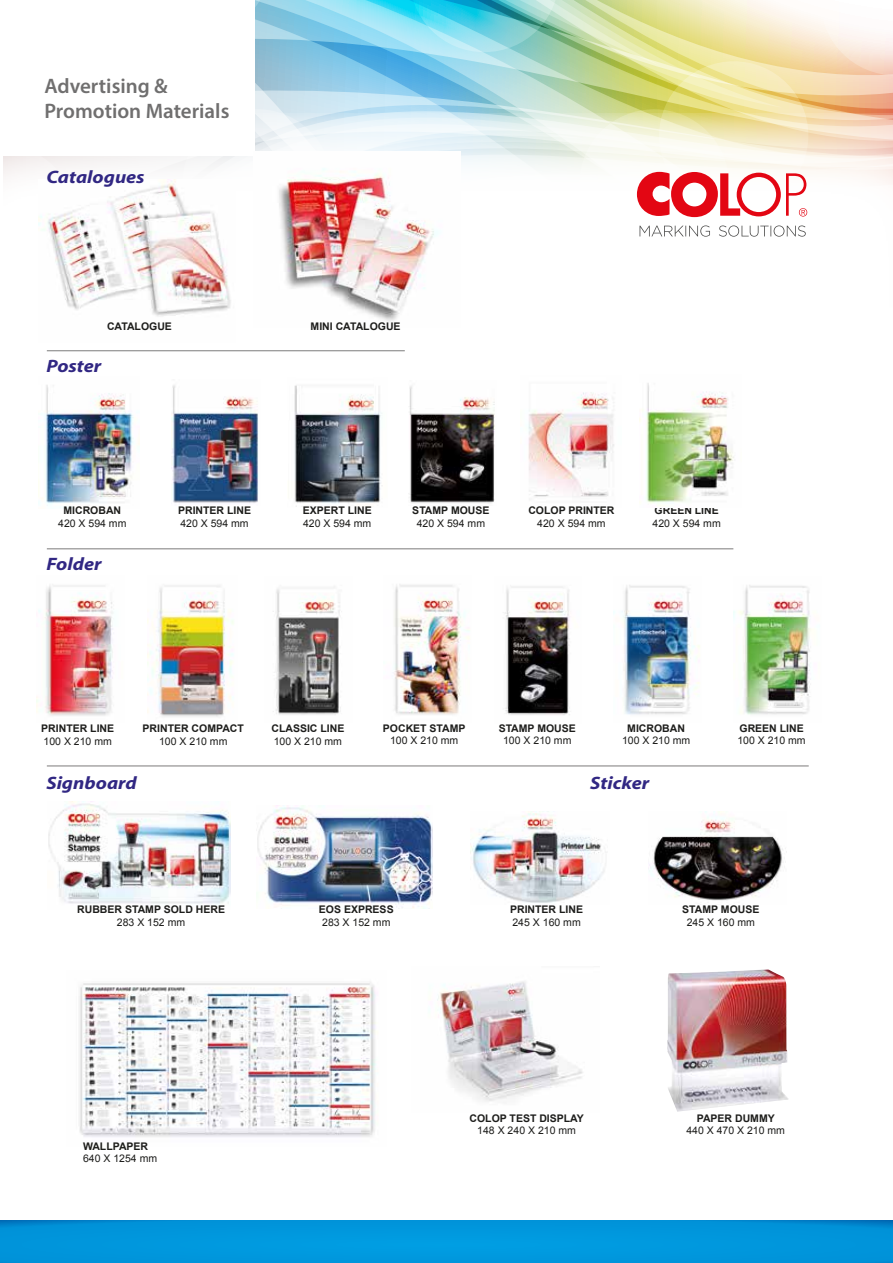
<style>
.page{position:relative;width:893px;height:1263px;background:#fff}
.page>*{position:absolute;margin:0;border:0;box-sizing:border-box;transform-origin:0 0}
.t1{font:600 21px/25.2px "Myriad Pro";color:#706f6f}
.t2{font:italic 700 18px "Myriad";color:#312783;scale:1.12 1}
.t3{font:700 10.5px "Arial";color:#1d1d1b}
.t4{font:10.5px "Arial";color:#1d1d1b}
</style>
<div class="page">
<img style="left:437px;top:981px;width:146px;height:121px">
<img style="left:470px;top:813px;width:137px;height:90px">
<img style="left:273px;top:586px;width:68px;height:129px">
<img style="left:505px;top:586px;width:65px;height:129px">
<img style="left:649px;top:811px;width:134px;height:90px">
<img style="left:257px;top:805px;width:175px;height:103px">
<img style="left:255px;top:0;width:638px;height:113px">
<svg style="left:3px;top:113px;width:890px;height:309px"></svg>
<div style="left:1px;top:0;width:253px;height:155px;background:#fff"></div>
<div style="left:0;top:1220px;width:893px;height:43px;background:#0096dc"></div>
<svg style="left:637px;top:172px;width:170px;height:45px"></svg>
<svg style="left:640px;top:225px;width:166px;height:12px"></svg>
<hr style="left:47px;top:350px;width:358px;height:1px;background:#7c7b7b">
<hr style="left:47px;top:549px;width:686px;height:1px;background:#7c7b7b">
<hr style="left:47px;top:766px;width:762px;height:1px;background:#7c7b7b">
<img style="left:79px;top:982px;width:297px;height:155px">
<img style="left:148px;top:585px;width:86px;height:132px">
<img style="left:288px;top:377px;width:99px;height:130px">
<img style="left:408px;top:381px;width:88px;height:123px">
<img style="left:171px;top:380px;width:89px;height:123px">
<img style="left:36px;top:585px;width:78px;height:131px">
<img style="left:394px;top:584px;width:76px;height:131px">
<img style="left:734px;top:585px;width:78px;height:130px">
<img style="left:614px;top:585px;width:86px;height:130px">
<img style="left:39px;top:376px;width:101px;height:130px">
<img style="left:640px;top:375px;width:101px;height:131px">
<img style="left:38px;top:180px;width:198px;height:163px">
<img style="left:254px;top:151px;width:207px;height:176px">
<img style="left:521px;top:375px;width:101px;height:122px">
<img style="left:48px;top:802px;width:183px;height:102px">
<img style="left:667px;top:969px;width:121px;height:143px">
<h1 class="t1" style="left:44px;top:72px;width:186px">Advertising &amp;<br>Promotion Materials</h1>
<h2 class="t2" style="left:46px;top:168px;width:89px">Catalogues</h2>
<p class="t3" style="left:107px;top:319px;width:66px">CATALOGUE</p>
<p class="t3" style="left:311px;top:319px;width:92px">MINI CATALOGUE</p>
<h2 class="t2" style="left:46px;top:356px;width:51px">Poster</h2>
<p class="t3" style="left:63px;top:504px;width:59px">MICROBAN</p>
<p class="t4" style="left:58px;top:516px;width:70px">420 X 594 mm</p>
<h2 class="t2" style="left:46px;top:555px;width:51px">Folder</h2>
<p class="t3" style="left:178px;top:504px;width:74px">PRINTER LINE</p>
<p class="t4" style="left:180px;top:516px;width:70px">420 X 594 mm</p>
<p class="t3" style="left:303px;top:504px;width:70px">EXPERT LINE</p>
<p class="t4" style="left:303px;top:516px;width:70px">420 X 594 mm</p>
<p class="t3" style="left:412px;top:504px;width:79px">STAMP MOUSE</p>
<p class="t4" style="left:417px;top:516px;width:70px">420 X 594 mm</p>
<p class="t3" style="left:528px;top:504px;width:88px">COLOP PRINTER</p>
<p class="t4" style="left:537px;top:516px;width:70px">420 X 594 mm</p>
<p class="t3" style="left:655px;top:504px;width:66px">GREEN LINE</p>
<p class="t4" style="left:652px;top:516px;width:70px">420 X 594 mm</p>
<p class="t3" style="left:41px;top:722px;width:74px">PRINTER LINE</p>
<p class="t4" style="left:44px;top:734px;width:70px">100 X 210 mm</p>
<p class="t3" style="left:143px;top:722px;width:103px">PRINTER COMPACT</p>
<p class="t4" style="left:159px;top:734px;width:70px">100 X 210 mm</p>
<p class="t3" style="left:271px;top:722px;width:74px">CLASSIC LINE</p>
<p class="t4" style="left:274px;top:734px;width:70px">100 X 210 mm</p>
<p class="t3" style="left:383px;top:721px;width:84px">POCKET STAMP</p>
<p class="t4" style="left:390px;top:734px;width:70px">100 X 210 mm</p>
<p class="t3" style="left:499px;top:721px;width:79px">STAMP MOUSE</p>
<p class="t4" style="left:503px;top:734px;width:70px">100 X 210 mm</p>
<p class="t3" style="left:627px;top:721px;width:59px">MICROBAN</p>
<p class="t4" style="left:622px;top:734px;width:70px">100 X 210 mm</p>
<p class="t3" style="left:739px;top:721px;width:66px">GREEN LINE</p>
<p class="t4" style="left:737px;top:734px;width:70px">100 X 210 mm</p>
<h2 class="t2" style="left:46px;top:773px;width:82px">Signboard</h2>
<h2 class="t2" style="left:590px;top:773px;width:54px">Sticker</h2>
<p class="t3" style="left:77px;top:903px;width:149px">RUBBER STAMP SOLD HERE</p>
<p class="t4" style="left:117px;top:915px;width:70px">283 X 152 mm</p>
<p class="t3" style="left:83px;top:1139px;width:67px">WALLPAPER</p>
<p class="t4" style="left:83px;top:1152px;width:76px">640 X 1254 mm</p>
<p class="t3" style="left:319px;top:903px;width:76px">EOS EXPRESS</p>
<p class="t4" style="left:322px;top:915px;width:70px">283 X 152 mm</p>
<p class="t3" style="left:510px;top:903px;width:74px">PRINTER LINE</p>
<p class="t4" style="left:512px;top:915px;width:70px">245 X 160 mm</p>
<p class="t3" style="left:469px;top:1111px;width:116px">COLOP TEST DISPLAY</p>
<p class="t4" style="left:477px;top:1124px;width:100px">148 X 240 X 210 mm</p>
<p class="t3" style="left:682px;top:903px;width:79px">STAMP MOUSE</p>
<p class="t4" style="left:687px;top:915px;width:70px">245 X 160 mm</p>
<p class="t3" style="left:697px;top:1111px;width:79px">PAPER DUMMY</p>
<p class="t4" style="left:686px;top:1124px;width:100px">440 X 470 X 210 mm</p>
</div>
